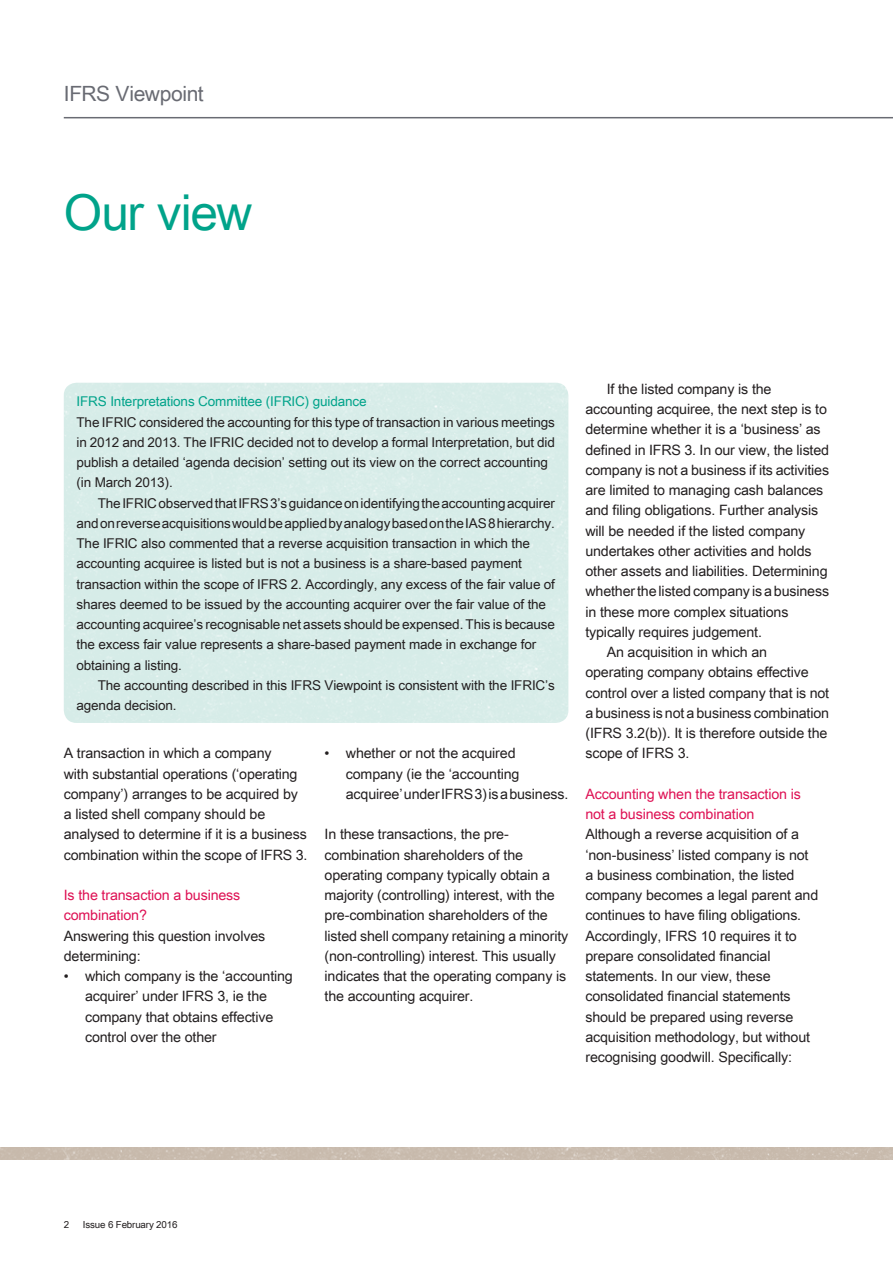
<style>
.page{position:relative;width:893px;height:1263px;background:#fff}
.page>*{position:absolute;margin:0;border:0;box-sizing:border-box;transform-origin:0 0}
.t1{font:49.5px "Arial Unicode MS";letter-spacing:-.025em;color:#00a38a}
.t2{font:21px "Arial Unicode MS";letter-spacing:-.02em;color:#696b73}
._9_5pt_Text{font:14.25px/20.2px "Arial Unicode MS";letter-spacing:-.01em;color:#231f20}
._9_5pt_Text-2{font:14.25px/20.2px "Arial Unicode MS";letter-spacing:-.01em;color:#de1154}
._9_5pt_Text-3{font:13.5px/20.2px "Arial Unicode MS";letter-spacing:-.01em;color:#231f20}
._9_5pt_Text-4{font:13.5px "Arial Unicode MS";letter-spacing:-.01em;color:#00a38a}
.Q_Page_number{font:9.75px "Arial Unicode MS";letter-spacing:-.015em;color:#231f20}
</style>
<div class="page">
<img style="left:0;top:117px;width:893px;height:1043px">
<hr style="left:64px;top:117px;width:829px;height:1px;background:#696b73">
<p class="t2" style="left:64px;top:79px;width:142px">IFRS Viewpoint</p>
<p class="t1" style="left:64px;top:177px;width:190px">Our view</p>
<p class="_9_5pt_Text-4" style="left:77px;top:392px;width:292px">IFRS Interpretations Committee (IFRIC) guidance</p>
<p class="_9_5pt_Text-3" style="left:77px;top:411px;width:480px">The IFRIC considered the accounting for this type of transaction in various meetings in 2012 and 2013. The IFRIC decided not to develop a formal Interpretation, but did publish a detailed ‘agenda decision’ setting out its view on the correct accounting (in March 2013).</p>
<p class="_9_5pt_Text-3" style="left:77px;top:492px;width:480px;text-indent:21px">The IFRIC observed that IFRS 3’s guidance on identifying the accounting acquirer and on reverse acquisitions would be applied by analogy based on the IAS 8 hierarchy.<br>The IFRIC also commented that a reverse acquisition transaction in which the accounting acquiree is listed but is not a business is a share-based payment transaction within the scope of IFRS 2. Accordingly, any excess of the fair value of shares deemed to be issued by the accounting acquirer over the fair value of the accounting acquiree’s recognisable net assets should be expensed. This is because the excess fair value represents a share-based payment made in exchange for obtaining a listing.</p>
<p class="_9_5pt_Text-3" style="left:77px;top:675px;width:480px;text-indent:21px">The accounting described in this IFRS Viewpoint is consistent with the IFRIC’s agenda decision.</p>
<p class="_9_5pt_Text" style="left:64px;top:743px;width:245px">A transaction in which a company<br>with substantial operations (‘operating company’) arranges to be acquired by a listed shell company should be analysed to determine if it is a business combination within the scope of IFRS 3.</p>
<p class="_9_5pt_Text-2" style="left:64px;top:885px;width:178px">Is the transaction a business combination?</p>
<p class="_9_5pt_Text" style="left:64px;top:925px;width:203px">Answering this question involves determining:</p>
<p class="_9_5pt_Text" style="left:85px;top:966px;width:209px;text-indent:-21px">• which company is the ‘accounting acquirer’ under IFRS 3, ie the company that obtains effective control over the other</p>
<p class="_9_5pt_Text" style="left:346px;top:743px;width:224px;text-indent:-21px">• whether or not the acquired company (ie the ‘accounting acquiree’ under IFRS 3) is a business.</p>
<p class="_9_5pt_Text" style="left:325px;top:824px;width:245px">In these transactions, the pre&shy;combination shareholders of the operating company typically obtain a majority (controlling) interest, with the pre-combination shareholders of the listed shell company retaining a minority (non-controlling) interest. This usually indicates that the operating company is the accounting acquirer.</p>
<p class="_9_5pt_Text" style="left:585px;top:378px;width:245px;text-indent:21px">If the listed company is the accounting acquiree, the next step is to determine whether it is a ‘business’ as defined in IFRS 3. In our view, the listed company is not a business if its activities are limited to managing cash balances and filing obligations. Further analysis will be needed if the listed company undertakes other activities and holds other assets and liabilities. Determining whether the listed company is a business in these more complex situations typically requires judgement.</p>
<p class="_9_5pt_Text" style="left:585px;top:642px;width:245px;text-indent:21px">An acquisition in which an<br>operating company obtains effective control over a listed company that is not a business is not a business combination (IFRS 3.2(b)). It is therefore outside the scope of IFRS 3.</p>
<p class="_9_5pt_Text-2" style="left:585px;top:783px;width:217px">Accounting when the transaction is not a business combination</p>
<p class="_9_5pt_Text" style="left:585px;top:824px;width:234px">Although a reverse acquisition of a ‘non-business’ listed company is not a business combination, the listed company becomes a legal parent and continues to have filing obligations.<br>Accordingly, IFRS 10 requires it to prepare consolidated financial statements. In our view, these consolidated financial statements should be prepared using reverse acquisition methodology, but without recognising goodwill. Specifically:</p>
<p class="Q_Page_number" style="left:64px;top:1218px;width:7px">2</p>
<p class="Q_Page_number" style="left:83px;top:1218px;width:96px">Issue 6 February 2016</p>
</div>
